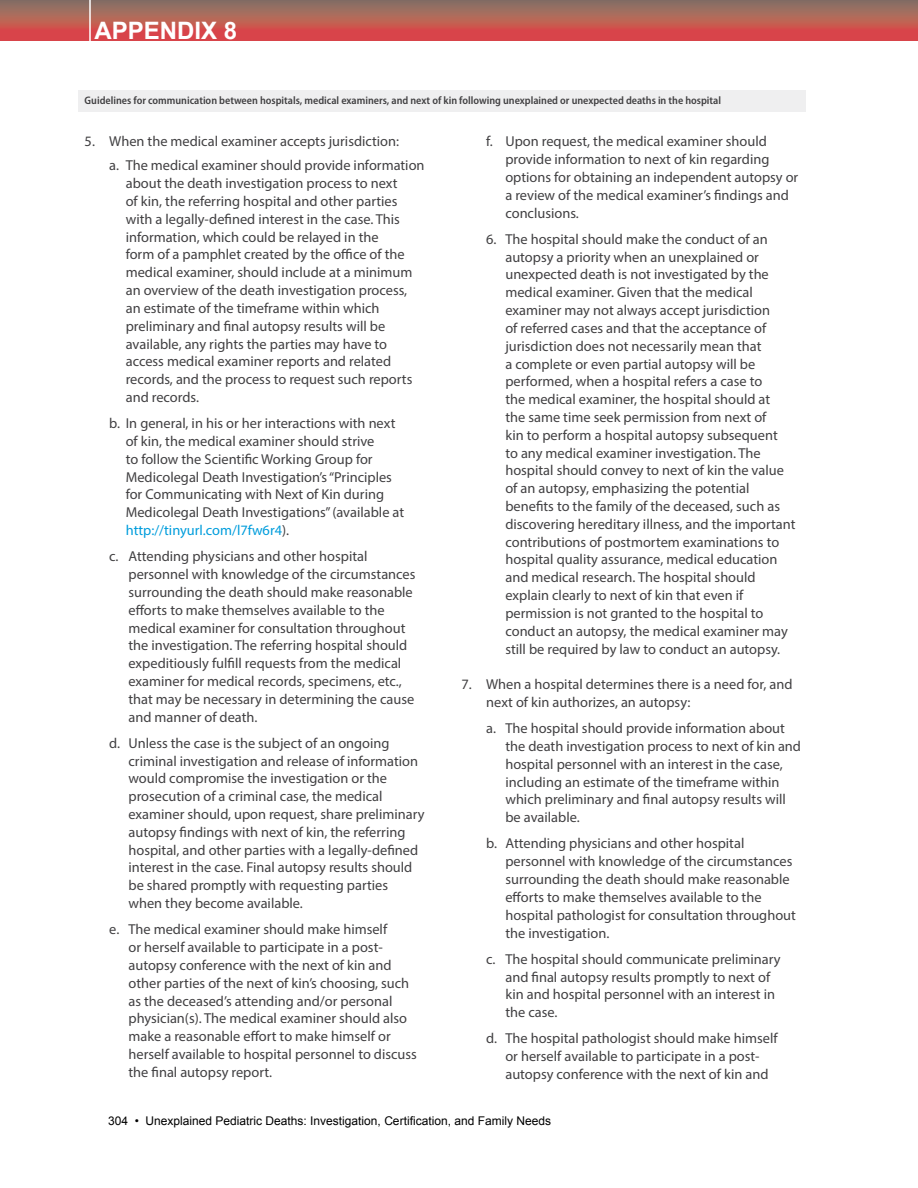
<style>
.page{position:relative;width:918px;height:1188px;background:#fff}
.page>*{position:absolute;margin:0;border:0;box-sizing:border-box;transform-origin:0 0}
.t1{font:700 24px "Arial";color:#fff}
.t2{font:14.4px/17.9px "Myriad Pro";color:#414042}
.t3{font:12px "Arial";color:#000}
.t4{font:600 semi-condensed 10.95px "Myriad Pro";color:#414042}
.s1{color:#009ddc}
</style>
<div class="page">
<div style="left:0;top:0;width:918px;height:40px;background:linear-gradient(to bottom,#867b67,#e54346)"></div>
<hr style="left:89px;top:0;width:2px;height:59px;background:#fff">
<div style="left:78px;top:90px;width:728px;height:21px;background:#efeff0"></div>
<h1 class="t1" style="left:94px;top:15px;width:144px">APPENDIX 8</h1>
<p class="t4" style="left:85px;top:94px;width:638px">Guidelines for communication between hospitals, medical examiners, and next of kin following unexplained or unexpected deaths in the hospital</p>
<p class="t2" style="left:109px;top:129px;width:317px;line-height:24px;text-indent:-25px">5. When the medical examiner accepts jurisdiction:<br>a. The medical examiner should provide information</p>
<p class="t2" style="left:126px;top:174px;width:288px">about the death investigation process to next of kin, the referring hospital and other parties with a legally-defined interest in the case. This information, which could be relayed in the<br>form of a pamphlet created by the office of the medical examiner, should include at a minimum an overview of the death investigation process, an estimate of the timeframe within which preliminary and final autopsy results will be available, any rights the parties may have to access medical examiner reports and related records, and the process to request such reports and records.</p>
<p class="t2" style="left:126px;top:414px;width:280px;text-indent:-16px">b. In general, in his or her interactions with next of kin, the medical examiner should strive<br>to follow the Scientific Working Group for Medicolegal Death Investigation’s “Principles for Communicating with Next of Kin during Medicolegal Death Investigations” (available at <span class="s1">http://tinyurl.com/l7fw6r4</span>).</p>
<p class="t2" style="left:128px;top:547px;width:289px;text-indent:-19px">c. Attending physicians and other hospital personnel with knowledge of the circumstances surrounding the death should make reasonable efforts to make themselves available to the medical examiner for consultation throughout the investigation. The referring hospital should expeditiously fulfill requests from the medical examiner for medical records, specimens, etc., that may be necessary in determining the cause and manner of death.</p>
<p class="t2" style="left:128px;top:734px;width:298px;text-indent:-19px">d. Unless the case is the subject of an ongoing criminal investigation and release of information would compromise the investigation or the prosecution of a criminal case, the medical examiner should, upon request, share preliminary autopsy findings with next of kin, the referring hospital, and other parties with a legally-defined interest in the case. Final autopsy results should be shared promptly with requesting parties when they become available.</p>
<p class="t2" style="left:128px;top:920px;width:290px;text-indent:-19px">e. The medical examiner should make himself<br>or herself available to participate in a post&shy;autopsy conference with the next of kin and other parties of the next of kin’s choosing, such as the deceased’s attending and/or personal physician(s). The medical examiner should also make a reasonable effort to make himself or herself available to hospital personnel to discuss the final autopsy report.</p>
<p class="t2" style="left:505px;top:132px;width:294px;text-indent:-19px">f. Upon request, the medical examiner should provide information to next of kin regarding options for obtaining an independent autopsy or a review of the medical examiner’s findings and conclusions.</p>
<p class="t2" style="left:505px;top:230px;width:292px;text-indent:-19px">6. The hospital should make the conduct of an autopsy a priority when an unexplained or unexpected death is not investigated by the medical examiner. Given that the medical examiner may not always accept jurisdiction<br>of referred cases and that the acceptance of jurisdiction does not necessarily mean that<br>a complete or even partial autopsy will be performed, when a hospital refers a case to<br>the medical examiner, the hospital should at<br>the same time seek permission from next of<br>kin to perform a hospital autopsy subsequent<br>to any medical examiner investigation. The hospital should convey to next of kin the value of an autopsy, emphasizing the potential benefits to the family of the deceased, such as discovering hereditary illness, and the important contributions of postmortem examinations to hospital quality assurance, medical education and medical research. The hospital should explain clearly to next of kin that even if permission is not granted to the hospital to conduct an autopsy, the medical examiner may still be required by law to conduct an autopsy.</p>
<p class="t2" style="left:486px;top:675px;width:308px;text-indent:-25px">7. When a hospital determines there is a need for, and next of kin authorizes, an autopsy:</p>
<p class="t2" style="left:505px;top:719px;width:297px;text-indent:-19px">a. The hospital should provide information about the death investigation process to next of kin and hospital personnel with an interest in the case, including an estimate of the timeframe within which preliminary and final autopsy results will be available.</p>
<p class="t2" style="left:505px;top:834px;width:292px;text-indent:-19px">b. Attending physicians and other hospital personnel with knowledge of the circumstances surrounding the death should make reasonable efforts to make themselves available to the hospital pathologist for consultation throughout the investigation.</p>
<p class="t2" style="left:505px;top:950px;width:277px;text-indent:-19px">c. The hospital should communicate preliminary and final autopsy results promptly to next of kin and hospital personnel with an interest in the case.</p>
<p class="t2" style="left:505px;top:1029px;width:274px;text-indent:-19px">d. The hospital pathologist should make himself or herself available to participate in a post&shy;autopsy conference with the next of kin and</p>
<p class="t3" style="left:108px;top:1113px;width:445px">304 • Unexplained Pediatric Deaths: Investigation, Certification, and Family Needs</p>
</div>
